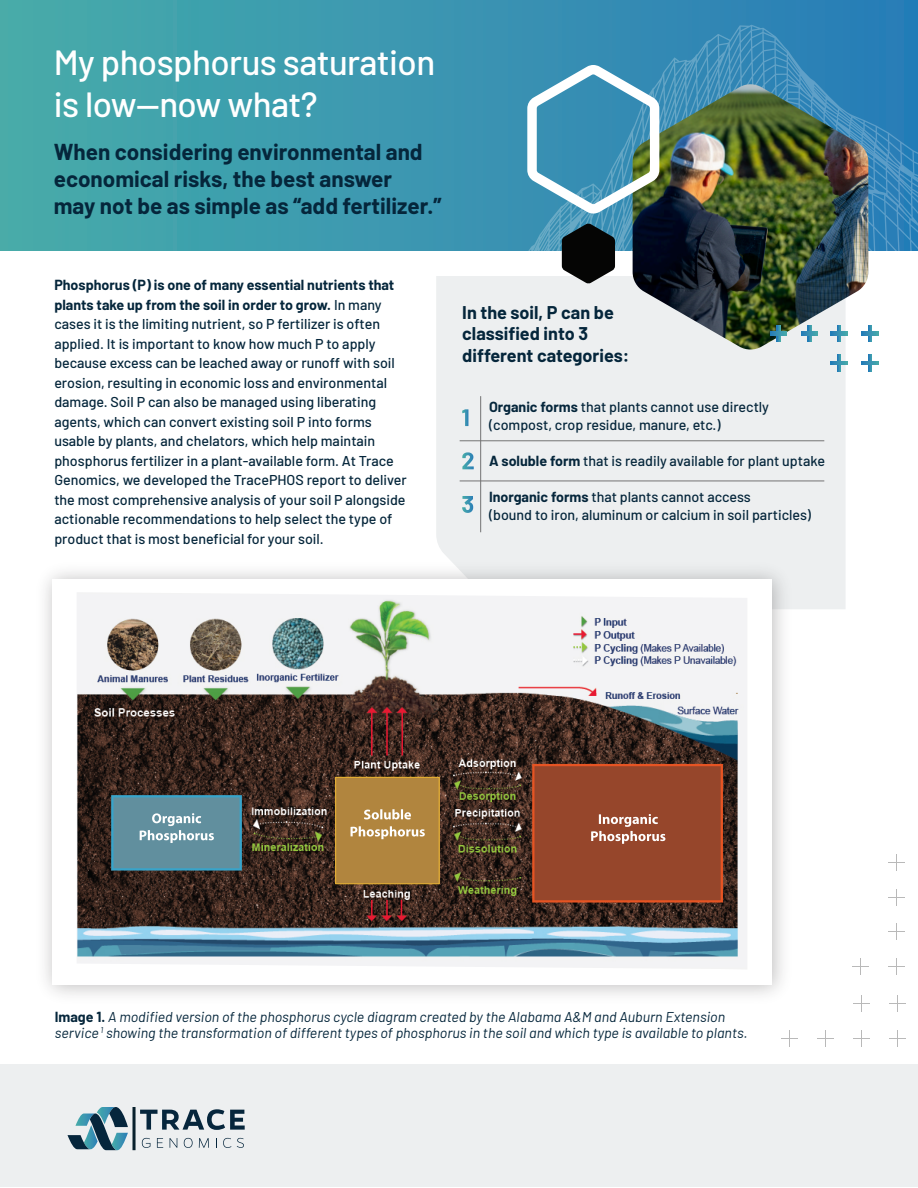
<style>
.page{position:relative;width:918px;height:1188px;background:#fff}
.page>*{position:absolute;margin:0;border:0;box-sizing:border-box;transform-origin:0 0}
.t1{font:500 34.95px/41.8px "Barlow";letter-spacing:-.015em;color:#fff}
.t2{font:700 22.5px/27px "Barlow";color:#05263b}
.t3{font:700 18px/21.6px "Barlow";color:#05263b}
.t4{font:500 14.25px/19.5px "Barlow";color:#05263b}
.t5{font:italic 14.25px/16.5px "Barlow";color:#05263b}
.s1{font-weight:700}
.s2{font-weight:700;font-style:normal}
</style>
<div class="page">
<div style="left:436px;top:276px;width:410px;height:333px;background:#edeff0"></div>
<svg style="left:782px;top:1030px;width:16px;height:16px"></svg>
<svg style="left:818px;top:1030px;width:16px;height:16px"></svg>
<svg style="left:854px;top:1030px;width:16px;height:16px"></svg>
<svg style="left:890px;top:1030px;width:16px;height:16px"></svg>
<svg style="left:854px;top:995px;width:16px;height:17px"></svg>
<svg style="left:890px;top:995px;width:16px;height:17px"></svg>
<svg style="left:853px;top:958px;width:16px;height:16px"></svg>
<svg style="left:889px;top:958px;width:16px;height:16px"></svg>
<svg style="left:889px;top:924px;width:16px;height:16px"></svg>
<svg style="left:889px;top:889px;width:16px;height:16px"></svg>
<svg style="left:889px;top:855px;width:16px;height:16px"></svg>
<div style="left:0;top:1064px;width:918px;height:123px;background:#edeff0"></div>
<div style="left:0;top:0;width:918px;height:250px;background:linear-gradient(to right,#49acaa,#287cb8)"></div>
<svg style="left:386px;top:25px;width:532px;height:225px;background:#378eb4"></svg>
<svg style="left:140px;top:1109px;width:105px;height:21px"></svg>
<svg style="left:142px;top:1138px;width:8px;height:10px"></svg>
<svg style="left:157px;top:1138px;width:6px;height:10px"></svg>
<svg style="left:170px;top:1138px;width:7px;height:10px"></svg>
<svg style="left:184px;top:1138px;width:9px;height:10px"></svg>
<svg style="left:199px;top:1138px;width:10px;height:10px"></svg>
<svg style="left:223px;top:1138px;width:8px;height:10px"></svg>
<svg style="left:237px;top:1138px;width:7px;height:10px"></svg>
<svg style="left:68px;top:1107px;width:60px;height:43px"></svg>
<hr style="left:133px;top:1107px;width:3px;height:43px;background:#08202c">
<img style="left:45px;top:555px;width:755px;height:440px">
<div style="left:53px;top:579px;width:719px;height:405px;background:#fff"></div>
<img style="left:77px;top:593px;width:670px;height:376px">
<img style="left:532px;top:764px;width:191px;height:139px">
<img style="left:335px;top:777px;width:104px;height:107px">
<img style="left:111px;top:795px;width:131px;height:76px">
<img style="left:633px;top:84px;width:235px;height:267px">
<svg style="left:527px;top:65px;width:132px;height:149px"></svg>
<svg style="left:562px;top:223px;width:53px;height:61px;background:#2a3438"></svg>
<svg style="left:808px;top:325px;width:3px;height:17px"></svg>
<svg style="left:801px;top:332px;width:17px;height:3px"></svg>
<svg style="left:777px;top:325px;width:3px;height:17px"></svg>
<svg style="left:770px;top:332px;width:17px;height:3px"></svg>
<svg style="left:869px;top:355px;width:3px;height:16px"></svg>
<svg style="left:862px;top:362px;width:16px;height:3px"></svg>
<svg style="left:837px;top:355px;width:4px;height:16px"></svg>
<svg style="left:831px;top:362px;width:16px;height:3px"></svg>
<svg style="left:869px;top:325px;width:3px;height:17px"></svg>
<svg style="left:862px;top:332px;width:16px;height:3px"></svg>
<svg style="left:837px;top:325px;width:4px;height:17px"></svg>
<svg style="left:831px;top:332px;width:16px;height:3px"></svg>
<svg style="left:462px;top:452px;width:12px;height:17px"></svg>
<svg style="left:462px;top:496px;width:11px;height:17px"></svg>
<svg style="left:462px;top:409px;width:6px;height:17px"></svg>
<hr style="left:460px;top:441px;width:364px;height:1px;background:#737373">
<hr style="left:460px;top:481px;width:364px;height:1px;background:#737373">
<hr style="left:480px;top:396px;width:1px;height:136px;background:#737373">
<h1 class="t1" style="left:54px;top:39px;width:383px">My phosphorus saturation is low—now what?</h1>
<h2 class="t2" style="left:54px;top:137px;width:389px">When considering environmental and economical risks, the best answer<br>may not be as simple as “add fertilizer.”</h2>
<p class="t4" style="left:54px;top:274px;width:354px"><span class="s1">Phosphorus (P) is one of many essential nutrients that plants take up from the soil in order to grow.</span> In many cases it is the limiting nutrient, so P fertilizer is often applied. It is important to know how much P to apply because excess can be leached away or runoff with soil erosion, resulting in economic loss and environmental damage. Soil P can also be managed using liberating agents, which can convert existing soil P into forms usable by plants, and chelators, which help maintain phosphorus fertilizer in a plant-available form. At Trace Genomics, we developed the TracePHOS report to deliver the most comprehensive analysis of your soil P alongside actionable recommendations to help select the type of product that is most beneficial for your soil.</p>
<p class="t3" style="left:462px;top:300px;width:169px">In the soil, P can be classified into 3 different categories:</p>
<p class="t4" style="left:489px;top:396px;width:281px;line-height:18px"><span class="s1">Organic forms</span> that plants cannot use directly (compost, crop residue, manure, etc.)</p>
<p class="t4" style="left:489px;top:450px;width:337px"><span class="s1">A soluble form</span> that is readily available for plant uptake</p>
<p class="t4" style="left:489px;top:486px;width:324px;line-height:18px"><span class="s1">Inorganic forms</span> that plants cannot access<br>(bound to iron, aluminum or calcium in soil particles)</p>
<p class="t5" style="left:55px;top:1007px;width:694px"><span class="s2">Image 1.</span> A modified version of the phosphorus cycle diagram created by the Alabama A&amp;M and Auburn Extension service <sup>1</sup> showing the transformation of different types of phosphorus in the soil and which type is available to plants.</p>
</div>
